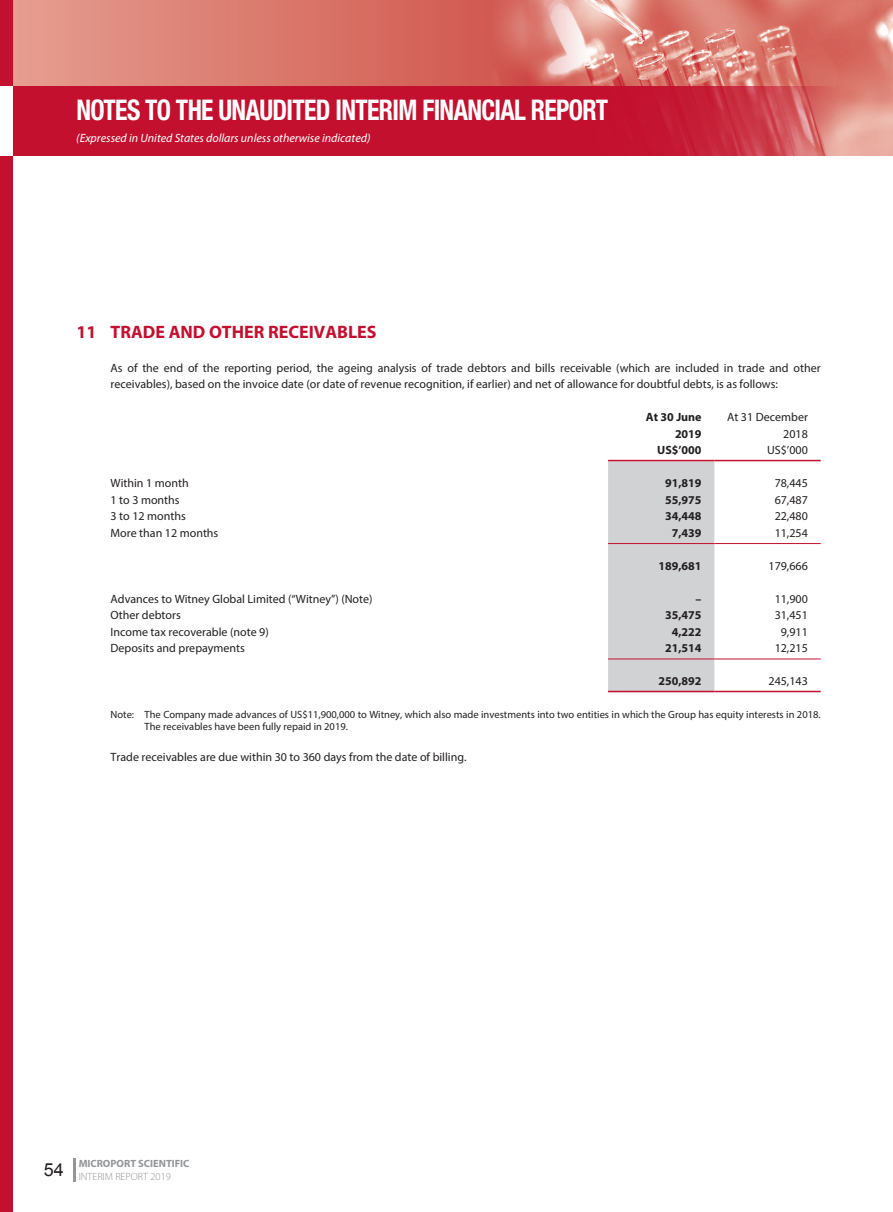
<style>
.page{position:relative;width:893px;height:1212px;background:#fff}
.page>*{position:absolute;margin:0;border:0;box-sizing:border-box;transform-origin:0 0}
.t1{font:700 condensed 28.5px "Helvetica Neue LT Std";color:#fff;scale:.9 1}
.t2{font:700 18px "Myriad Pro";color:#c3102f}
.t3{font:12px/16.5px "Myriad Pro";color:#231f20}
.t4{font:700 12px/16.5px "Myriad Pro";color:#231f20;text-align:right}
.t5{font:italic 12px "Myriad Pro";color:#fff}
.t6{font:10.5px/12.8px "Myriad Pro";color:#231f20}
.t7{font:300 10.5px/13.2px "Myriad Pro";color:#939598}
.t8{font:700 10.5px "Myriad Pro";color:#939598}
.s1{font-weight:700}
</style>
<div class="page">
<svg style="left:13px;top:0;width:879px;height:87px"></svg>
<svg style="left:13px;top:87px;width:879px;height:69px;fill:#c3102f"></svg>
<div style="left:0;top:0;width:13px;height:1212px;background:#c3102f"></div>
<div style="left:0;top:87px;width:13px;height:69px;background:#fff"></div>
<svg style="left:892px;top:0;width:1px;height:87px"></svg>
<hr style="left:892px;top:87px;width:1px;height:69px;background:#c3102f">
<hr style="left:73px;top:1158px;width:3px;height:23px;background:#939598">
<div style="left:608px;top:461px;width:106px;height:230px;background:#d1d2d4"></div>
<hr style="left:608px;top:460px;width:106px;height:1px;background:#c3102f">
<hr style="left:714px;top:460px;width:107px;height:1px;background:#c3102f">
<hr style="left:608px;top:543px;width:106px;height:1px;background:#c3102f">
<hr style="left:714px;top:543px;width:107px;height:1px;background:#c3102f">
<hr style="left:608px;top:659px;width:106px;height:1px;background:#c3102f">
<hr style="left:714px;top:659px;width:107px;height:1px;background:#c3102f">
<hr style="left:608px;top:691px;width:106px;height:1px;background:#c3102f">
<hr style="left:714px;top:691px;width:107px;height:1px;background:#c3102f">
<h1 class="t1" style="left:77px;top:93px;width:31px">NOTES</h1>
<h1 class="t1" style="left:145px;top:93px;width:97px">TOTHE UNAUDITED</h1>
<h1 class="t1" style="left:336px;top:93px;width:14px">INTERIM</h1>
<h1 class="t1" style="left:422px;top:93px;width:14px">FINANCIAL</h1>
<h1 class="t1" style="left:531px;top:93px;width:15px">REPORT</h1>
<p class="t5" style="left:76px;top:131px;width:296px">(Expressed in United States dollars unless otherwise indicated)</p>
<h2 class="t2" style="left:77px;top:320px;width:302px">11 TRADE AND OTHER RECEIVABLES</h2>
<p class="t3" style="left:111px;top:359px;width:712px">As of the end of the reporting period, the ageing analysis of trade debtors and bills receivable (which are included in trade and other receivables), based on the invoice date (or date of revenue recognition, if earlier) and net of allowance for doubtful debts, is as follows:</p>
<p class="t4" style="left:646px;top:408px;width:57px">AT 30 JUNE<br>2019</p>
<p class="t3" style="left:727px;top:408px;width:82px;text-align:right">At 31 December<br>2018</p>
<p class="t4" style="left:657px;top:441px;width:46px">US$’000</p>
<p class="t3" style="left:767px;top:441px;width:42px">US$’000</p>
<p class="t3" style="left:111px;top:475px;width:80px">Within 1 month</p>
<p class="t4" style="left:665px;top:474px;width:38px">91,819</p>
<p class="t3" style="left:775px;top:475px;width:35px">78,445</p>
<p class="t3" style="left:111px;top:491px;width:71px">1 to 3 months</p>
<p class="t4" style="left:665px;top:491px;width:38px">55,975</p>
<p class="t3" style="left:775px;top:491px;width:35px">67,487</p>
<p class="t3" style="left:111px;top:508px;width:77px">3 to 12 months</p>
<p class="t4" style="left:665px;top:507px;width:38px">34,448</p>
<p class="t3" style="left:775px;top:508px;width:35px">22,480</p>
<p class="t3" style="left:111px;top:524px;width:109px">More than 12 months</p>
<p class="t4" style="left:672px;top:524px;width:31px">7,439</p>
<p class="t3" style="left:775px;top:524px;width:35px">11,254</p>
<p class="t4" style="left:658px;top:557px;width:45px">189,681</p>
<p class="t3" style="left:768px;top:557px;width:41px">179,666</p>
<p class="t3" style="left:111px;top:590px;width:264px">Advances to Witney Global Limited (“Witney”) (Note)</p>
<p class="t4" style="left:696px;top:590px;width:7px">–</p>
<p class="t3" style="left:775px;top:590px;width:35px">11,900</p>
<p class="t3" style="left:111px;top:606px;width:72px">Other debtors</p>
<p class="t4" style="left:665px;top:606px;width:38px">35,475</p>
<p class="t3" style="left:775px;top:606px;width:35px">31,451</p>
<p class="t3" style="left:111px;top:623px;width:160px">Income tax recoverable (note 9)</p>
<p class="t4" style="left:672px;top:623px;width:31px">4,222</p>
<p class="t3" style="left:781px;top:623px;width:29px">9,911</p>
<p class="t3" style="left:111px;top:639px;width:136px">Deposits and prepayments</p>
<p class="t4" style="left:665px;top:639px;width:38px">21,514</p>
<p class="t3" style="left:775px;top:639px;width:35px">12,215</p>
<p class="t4" style="left:658px;top:672px;width:45px">250,892</p>
<p class="t3" style="left:768px;top:672px;width:41px">245,143</p>
<p class="t6" style="left:145px;top:707px;width:678px;text-indent:-34px">Note: The Company made advances of US$11,900,000 to Witney, which also made investments into two entities in which the Group has equity interests in 2018.<br>The receivables have been fully repaid in 2019.</p>
<p class="t3" style="left:111px;top:748px;width:358px">Trade receivables are due within 30 to 360 days from the date of billing.</p>
<p class="t7" style="left:44px;top:1156px;width:146px;text-indent:80px"><span class="s1">RT SCIENTIFIC<br></span><sup>54</sup> INTERI M REPORT 2019</p>
<p class="t8" style="left:79px;top:1156px;width:33px">MICROPO</p>
</div>
